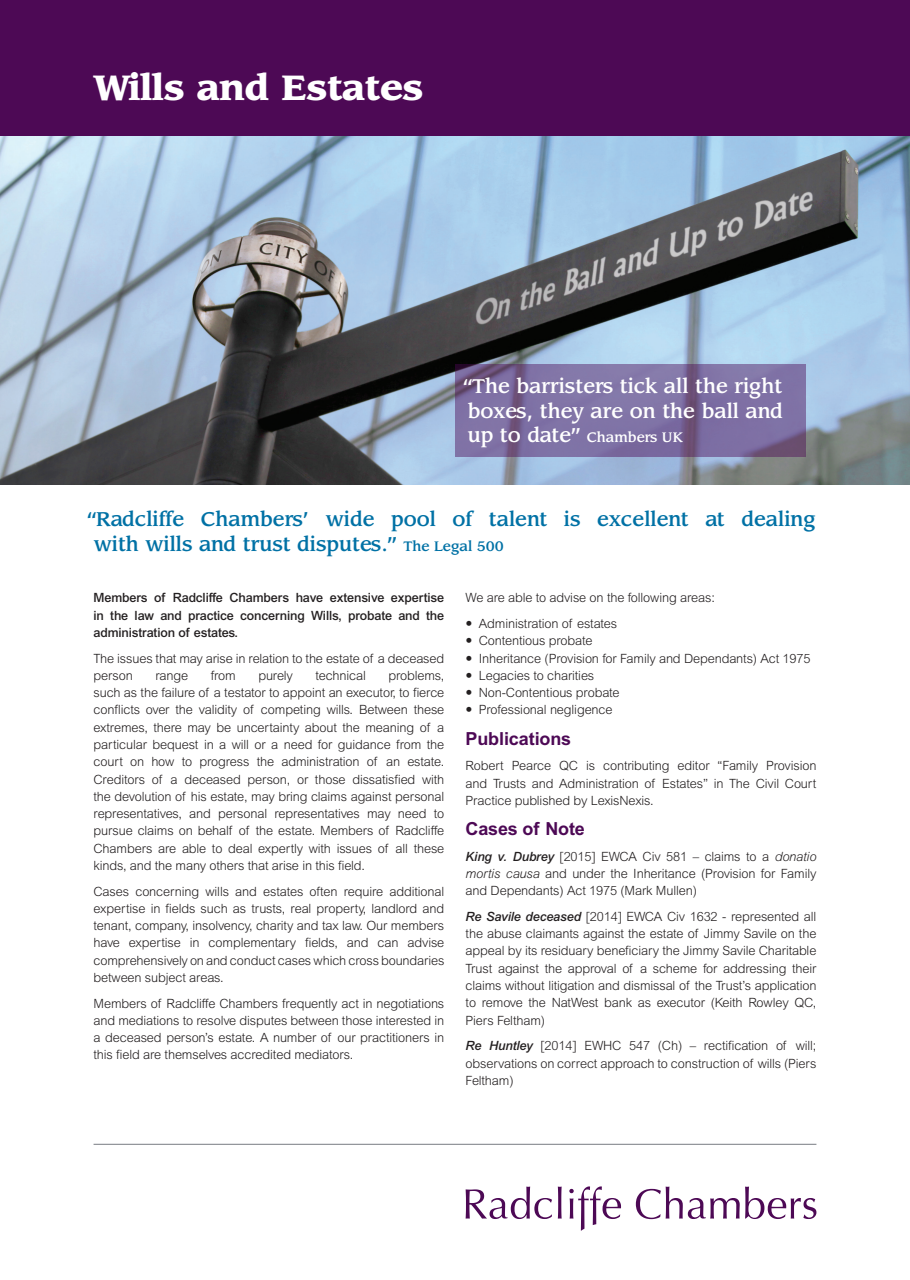
<style>
.page{position:relative;width:910px;height:1280px;background:#fff}
.page>*{position:absolute;margin:0;border:0;box-sizing:border-box;transform-origin:0 0}
.t1{font:900 34.5px "Leawood Std";letter-spacing:-.01em;color:#fff}
.Intro_Leawood{font:500 19.5px/24.8px "Leawood Std";color:#0071a5}
.Intro_Leawood-2{font:500 19.5px/24.8px "Leawood Std";color:#fff}
.Sub_1{font:700 18px "Arial MT Pro";letter-spacing:-.01em;color:#4d0955}
.Intro_Leawood-3{font:500 13.5px "Leawood Std";color:#fff}
.Body_copy{font:300 12.75px/17.2px "Arial MT Pro";letter-spacing:-.01em;color:#231f20;text-align:justify}
.Body_copy-2{font:500 12.75px/17.2px "Arial MT Pro";letter-spacing:-.01em;color:#231f20;text-align:justify}
.s1{font-size:19.5px}
.s2{font-size:13.5px}
.s3{font-weight:500;font-style:italic}
.s4{font-style:italic}
</style>
<div class="page">
<svg style="left:466px;top:1186px;width:86px;height:33px"></svg>
<svg style="left:558px;top:1186px;width:4px;height:32px"></svg>
<svg style="left:636px;top:1186px;width:180px;height:33px"></svg>
<svg style="left:569px;top:1186px;width:52px;height:45px"></svg>
<hr style="left:94px;top:1144px;width:722px;height:1px;background:#787c82">
<div style="left:0;top:0;width:910px;height:136px;background:#4d0955"></div>
<img style="left:0;top:136px;width:910px;height:349px">
<svg style="left:455px;top:365px;width:351px;height:92px;background:#7c6d9f"></svg>
<p class="t1" style="left:94px;top:67px;width:331px">Wills and Estates</p>
<p class="Intro_Leawood-2" style="left:463px;top:374px;width:321px">“The barristers tick all the right boxes, they are on the ball and</p>
<p class="Intro_Leawood-3" style="left:468px;top:429px;width:217px"><span class="s1">up to date”</span> Chambers UK</p>
<p class="Intro_Leawood" style="left:94px;top:507px;width:723px;text-indent:-7px">“Radcliffe Chambers’ wide pool of talent is excellent at dealing with wills and trust disputes.” <span class="s2">The Legal 500</span></p>
<p class="Body_copy-2" style="left:94px;top:590px;width:352px">Members of Radcliffe Chambers have extensive expertise in the law and practice concerning Wills, probate and the administration of estates.</p>
<p class="Body_copy" style="left:94px;top:650px;width:352px">The issues that may arise in relation to the estate of a deceased person</p>
<p class="Body_copy" style="left:466px;top:590px;width:251px">We are able to advise on the following areas:</p>
<p class="Body_copy" style="left:479px;top:615px;width:140px">Administration of estates</p>
<p class="Body_copy" style="left:479px;top:633px;width:115px">Contentious probate</p>
<p class="Body_copy" style="left:479px;top:650px;width:333px">Inheritance (Provision for Family and Dependants) Act 1975</p>
<p class="Body_copy" style="left:479px;top:667px;width:117px">Legacies to charities</p>
<p class="Body_copy" style="left:479px;top:684px;width:142px">Non-Contentious probate</p>
<p class="Body_copy" style="left:479px;top:702px;width:135px">Professional negligence</p>
<p class="Sub_1" style="left:466px;top:728px;width:107px">Publications</p>
<p class="Body_copy" style="left:466px;top:757px;width:352px">Robert Pearce QC is contributing editor “Family Provision and Trusts and Administration of Estates” in The Civil Court Practice published by LexisNexis.</p>
<p class="Sub_1" style="left:466px;top:818px;width:121px">Cases of Note</p>
<p class="Body_copy" style="left:466px;top:848px;width:352px"><span class="s3">King v. Dubrey</span> [2015] EWCA Civ 581 – claims to a <span class="s4">donatio mortis causa</span> and under the Inheritance (Provision for Family and Dependants) Act 1975 (Mark Mullen)</p>
<p class="Body_copy" style="left:466px;top:908px;width:352px"><span class="s3">Re Savile deceased</span> [2014] EWCA Civ 1632 - represented all the abuse claimants against the estate of Jimmy Savile on the appeal by its residuary beneficiary the Jimmy Savile Charitable Trust against the approval of a scheme for addressing their claims without litigation and dismissal of the Trust’s application to remove the NatWest bank as executor (Keith Rowley QC, Piers Feltham)</p>
<p class="Body_copy" style="left:466px;top:1037px;width:352px"><span class="s3">Re Huntley</span> [2014] EWHC 547 (Ch) – rectification of will; observations on correct approach to construction of wills (Piers Feltham)</p>
<p class="Body_copy" style="left:155px;top:667px;width:34px">range</p>
<p class="Body_copy" style="left:211px;top:667px;width:27px">from</p>
<p class="Body_copy" style="left:258px;top:667px;width:36px">purely</p>
<p class="Body_copy" style="left:315px;top:667px;width:52px">technical</p>
<p class="Body_copy" style="left:94px;top:667px;width:352px;text-indent:295px">problems, such as the failure of a testator to appoint an executor, to fierce conflicts over the validity of competing wills. Between these extremes, there may be uncertainty about the meaning of a particular bequest in a will or a need for guidance from the court on how to progress the administration of an estate.<br>Creditors of a deceased person, or those dissatisfied with the devolution of his estate, may bring claims against personal representatives, and personal representatives may need to pursue claims on behalf of the estate. Members of Radcliffe Chambers are able to deal expertly with issues of all these kinds, and the many others that arise in this field.</p>
<p class="Body_copy" style="left:94px;top:883px;width:352px">Cases concerning wills and estates often require additional expertise in fields such as trusts, real property, landlord and tenant, company, insolvency, charity and tax law. Our members have expertise in complementary fields, and can advise comprehensively on and conduct cases which cross boundaries between subject areas.</p>
<p class="Body_copy" style="left:94px;top:995px;width:352px">Members of Radcliffe Chambers frequently act in negotiations and mediations to resolve disputes between those interested in a deceased person’s estate. A number of our practitioners in this field are themselves accredited mediators.</p>
</div>
